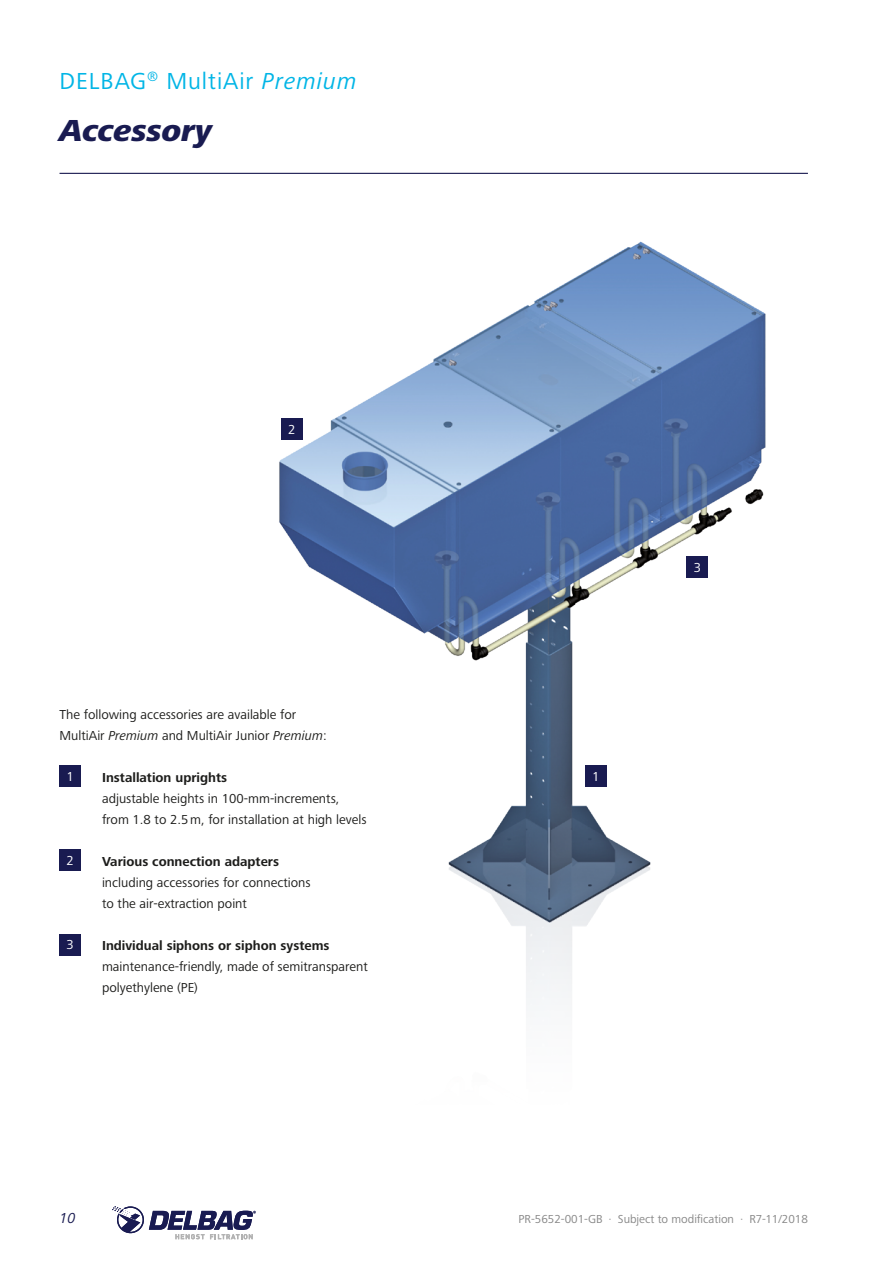
<style>
.page{position:relative;width:893px;height:1263px;background:#fff}
.page>*{position:absolute;margin:0;border:0;box-sizing:border-box;transform-origin:0 0}
.t1{font:italic 800 31.5px "Frutiger Next LTW1 G";color:#191b51}
.t2{font:24px "Frutiger Next LTW1 G";letter-spacing:.04em;color:#00b5e6}
.t3{font:italic 15px "Frutiger Next LTW1 G";color:#191b51}
.t4{font:13.5px/21px "Frutiger Next LTW1 G";color:#1d1d1b}
.t5{font:700 13.5px "Frutiger Next LTW1 G";color:#1d1d1b}
.t6{font:13.5px "Frutiger Next LTW1 G";color:#fff}
.t7{font:12px "Frutiger Next LTW1 G";color:#878787}
.s1{font-style:italic}
</style>
<div class="page">
<svg style="left:112px;top:1206px;width:144px;height:33px"></svg>
<hr style="left:60px;top:173px;width:748px;height:1px;background:#191b51">
<img style="left:279px;top:241px;width:487px;height:764px">
<div style="left:60px;top:766px;width:21px;height:21px;background:#191b51"></div>
<div style="left:60px;top:850px;width:21px;height:21px;background:#191b51"></div>
<div style="left:60px;top:934px;width:21px;height:21px;background:#191b51"></div>
<div style="left:585px;top:765px;width:21px;height:22px;background:#191b51"></div>
<div style="left:281px;top:418px;width:21px;height:22px;background:#191b51"></div>
<div style="left:687px;top:556px;width:21px;height:21px;background:#191b51"></div>
<h2 class="t2" style="left:60px;top:67px;width:298px">DELBAG<sup>®</sup> MultiAir <span class="s1">Premium</span></h2>
<h1 class="t1" style="left:60px;top:113px;width:154px">Accessory</h1>
<p class="t6" style="left:288px;top:422px;width:9px">2</p>
<p class="t4" style="left:60px;top:704px;width:269px">The following accessories are available for<br>MultiAir <span class="s1">Premium</span> and MultiAir Junior <span class="s1">Premium</span>:</p>
<p class="t6" style="left:66px;top:769px;width:9px">1</p>
<p class="t5" style="left:102px;top:770px;width:127px">Installation uprights</p>
<p class="t4" style="left:102px;top:788px;width:266px">adjustable heights in 100-mm-increments, from 1.8 to 2.5m, for installation at high levels</p>
<p class="t6" style="left:66px;top:853px;width:9px">2</p>
<p class="t5" style="left:102px;top:854px;width:179px">Various connection adapters</p>
<p class="t4" style="left:102px;top:872px;width:210px">including accessories for connections to the air-extraction point</p>
<p class="t6" style="left:66px;top:937px;width:9px">3</p>
<p class="t5" style="left:102px;top:938px;width:229px">Individual siphons or siphon systems</p>
<p class="t4" style="left:102px;top:956px;width:267px">maintenance-friendly, made of semitransparent polyethylene (PE)</p>
<p class="t6" style="left:592px;top:769px;width:9px">1</p>
<p class="t6" style="left:694px;top:559px;width:9px">3</p>
<p class="t3" style="left:60px;top:1209px;width:18px">10</p>
<p class="t7" style="left:518px;top:1212px;width:291px">PR-5652-001-GB · Subject to modification · R7-11/2018</p>
</div>
